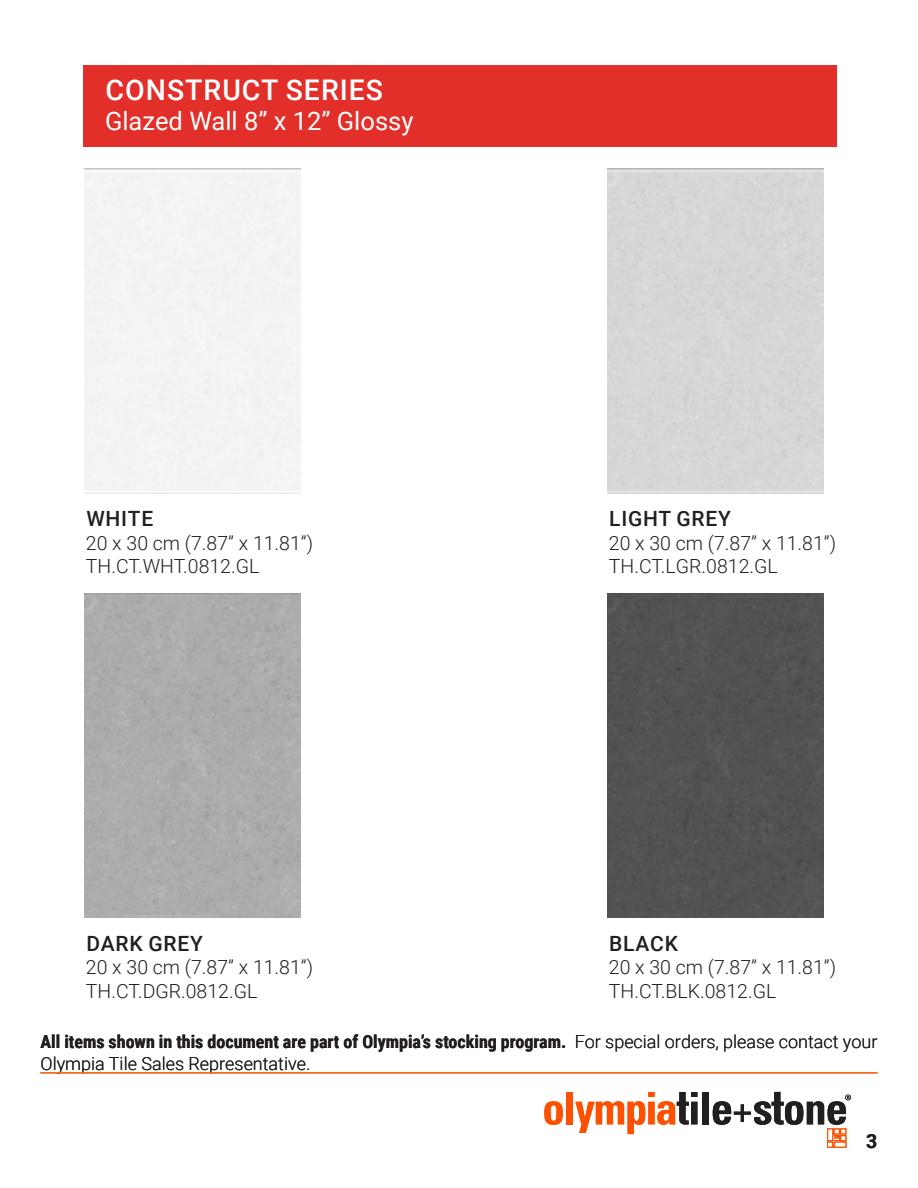
<style>
.page{position:relative;width:918px;height:1188px;background:#fff}
.page>*{position:absolute;margin:0;border:0;box-sizing:border-box;transform-origin:0 0}
.t1{font:500 28.5px "Roboto";letter-spacing:.035em;color:#fff}
.t2{font:25.5px "Roboto";color:#fff}
.t3{font:500 21px "Roboto";letter-spacing:.035em;color:#231f20}
.t4{font:300 19.5px "Roboto";color:#231f20}
.t5{font:700 19.5px "Roboto";color:#231f20}
.t6{font:300 18px/21.6px "Roboto";color:#231f20}
.s1{font-family:"Roboto Condensed";font-weight:700}
</style>
<div class="page">
<svg style="left:544px;top:1101px;width:19px;height:24px"></svg>
<div style="left:567px;top:1092px;width:6px;height:32px;background:#ff5000"></div>
<svg style="left:575px;top:1092px;width:122px;height:42px"></svg>
<div style="left:702px;top:1092px;width:7px;height:32px;background:#231f20"></div>
<svg style="left:713px;top:1092px;width:138px;height:56px"></svg>
<hr style="left:40px;top:1072px;width:838px;height:2px;background:#f36e21">
<div style="left:83px;top:65px;width:754px;height:82px;background:#e22f29"></div>
<div style="left:607px;top:593px;width:217px;height:325px;background:#525252"></div>
<p class="t1" style="left:106px;top:69px;width:279px">CONSTRUCT SERIES</p>
<p class="t2" style="left:105px;top:103px;width:310px">Glazed Wall 8” x 12” Glossy</p>
<p class="t3" style="left:86px;top:504px;width:68px">WHITE</p>
<p class="t4" style="left:86px;top:529px;width:229px">20 x 30 cm (7.87” x 11.81”)</p>
<p class="t4" style="left:86px;top:553px;width:175px">TH.CT.WHT.0812.GL</p>
<p class="t3" style="left:86px;top:929px;width:118px">DARK GREY</p>
<p class="t4" style="left:86px;top:954px;width:229px">20 x 30 cm (7.87” x 11.81”)</p>
<p class="t4" style="left:86px;top:977px;width:173px">TH.CT.DGR.0812.GL</p>
<p class="t3" style="left:609px;top:504px;width:123px">LIGHT GREY</p>
<p class="t4" style="left:609px;top:529px;width:229px">20 x 30 cm (7.87” x 11.81”)</p>
<p class="t4" style="left:609px;top:553px;width:170px">TH.CT.LGR.0812.GL</p>
<p class="t3" style="left:609px;top:929px;width:70px">BLACK</p>
<p class="t4" style="left:609px;top:954px;width:229px">20 x 30 cm (7.87” x 11.81”)</p>
<p class="t4" style="left:609px;top:977px;width:169px">TH.CT.BLK.0812.GL</p>
<p class="t6" style="left:40px;top:1030px;width:838px"><span class="s1">All items shown in this document are part of Olympia’s stocking program.</span> For special orders, please contact your<br>Olympia Tile Sales Representative.</p>
<p class="t5" style="left:866px;top:1127px;width:13px">3</p>
</div>
